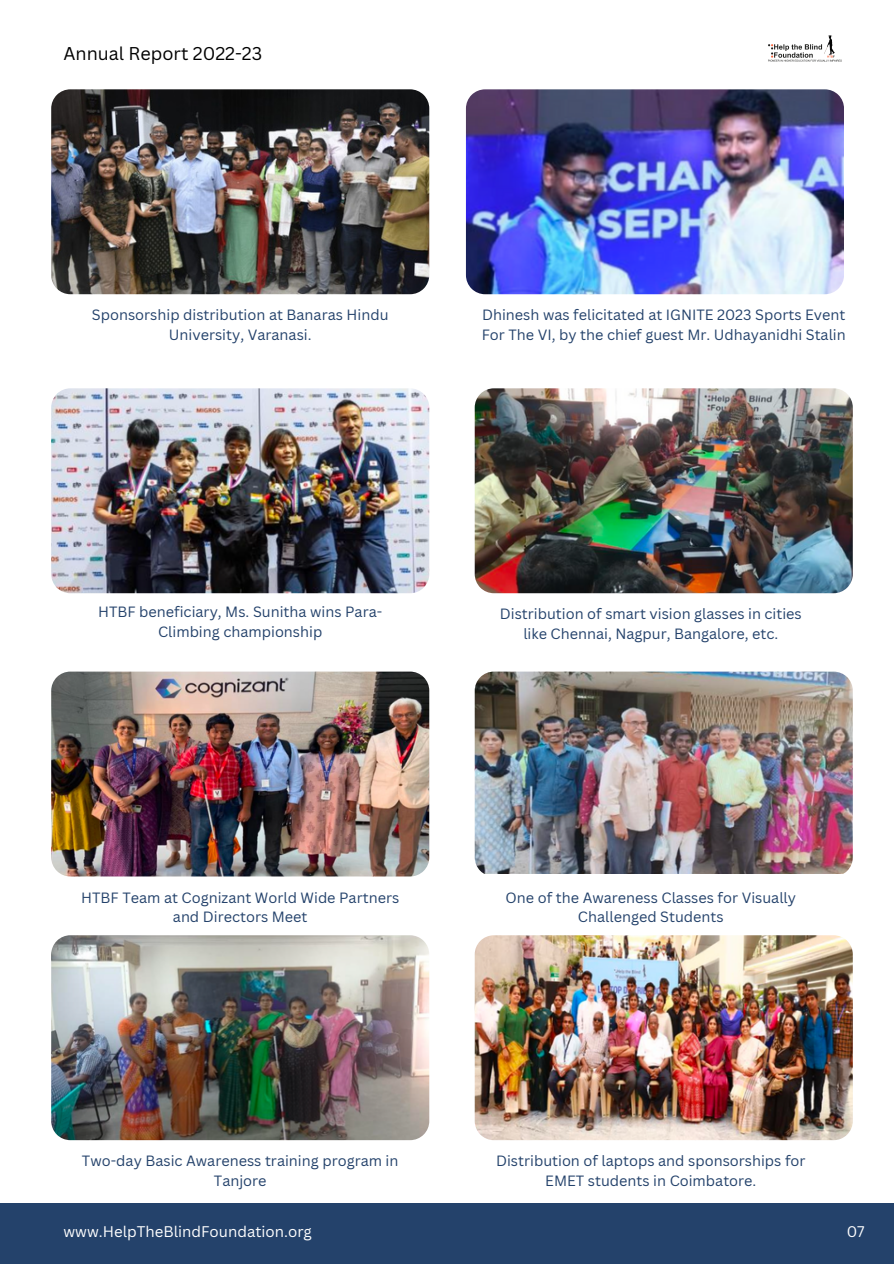
<style>
.page{position:relative;width:894px;height:1264px;background:#fff}
.page>*{position:absolute;margin:0;border:0;box-sizing:border-box;transform-origin:0 0}
.t1{font:18px "Canva Sans";color:#000}
.t2{font:15px "Canva Sans";color:#fff}
.t3{font:14.55px/19.5px "Canva Sans";color:#24426b;text-align:center}
</style>
<div class="page">
<img style="left:51px;top:89px;width:378px;height:205px">
<div style="left:0;top:1203px;width:893px;height:60px;background:#24426b"></div>
<img style="left:51px;top:388px;width:378px;height:205px">
<img style="left:466px;top:89px;width:377px;height:205px">
<img style="left:768px;top:35px;width:74px;height:27px">
<img style="left:474px;top:388px;width:378px;height:205px">
<img style="left:51px;top:671px;width:378px;height:205px">
<img style="left:474px;top:671px;width:378px;height:202px">
<img style="left:51px;top:935px;width:378px;height:205px">
<img style="left:474px;top:935px;width:378px;height:205px">
<p class="t1" style="left:63px;top:40px;width:200px">Annual Report 2022-23</p>
<p class="t3" style="left:92px;top:305px;width:298px">Sponsorship distribution at Banaras Hindu<br>University, Varanasi.</p>
<p class="t3" style="left:481px;top:305px;width:365px;text-align:left">Dhinesh was felicitated at IGNITE 2023 Sports Event<br>For The VI, by the chief guest Mr. Udhayanidhi Stalin</p>
<p class="t3" style="left:98px;top:601px;width:285px">HTBF beneficiary, Ms. Sunitha wins Para-<br>Climbing championship</p>
<p class="t3" style="left:499px;top:604px;width:303px">Distribution of smart vision glasses in cities like Chennai, Nagpur, Bangalore, etc.</p>
<p class="t3" style="left:81px;top:887px;width:319px">HTBF Team at Cognizant World Wide Partners and Directors Meet</p>
<p class="t3" style="left:505px;top:887px;width:292px">One of the Awareness Classes for Visually<br>Challenged Students</p>
<p class="t3" style="left:82px;top:1150px;width:318px">Two-day Basic Awareness training program in<br>Tanjore</p>
<p class="t3" style="left:496px;top:1150px;width:311px">Distribution of laptops and sponsorships for<br>EMET students in Coimbatore.</p>
<p class="t2" style="left:63px;top:1221px;width:250px">www.HelpTheBlindFoundation.org</p>
<p class="t2" style="left:846px;top:1221px;width:19px">07</p>
</div>
